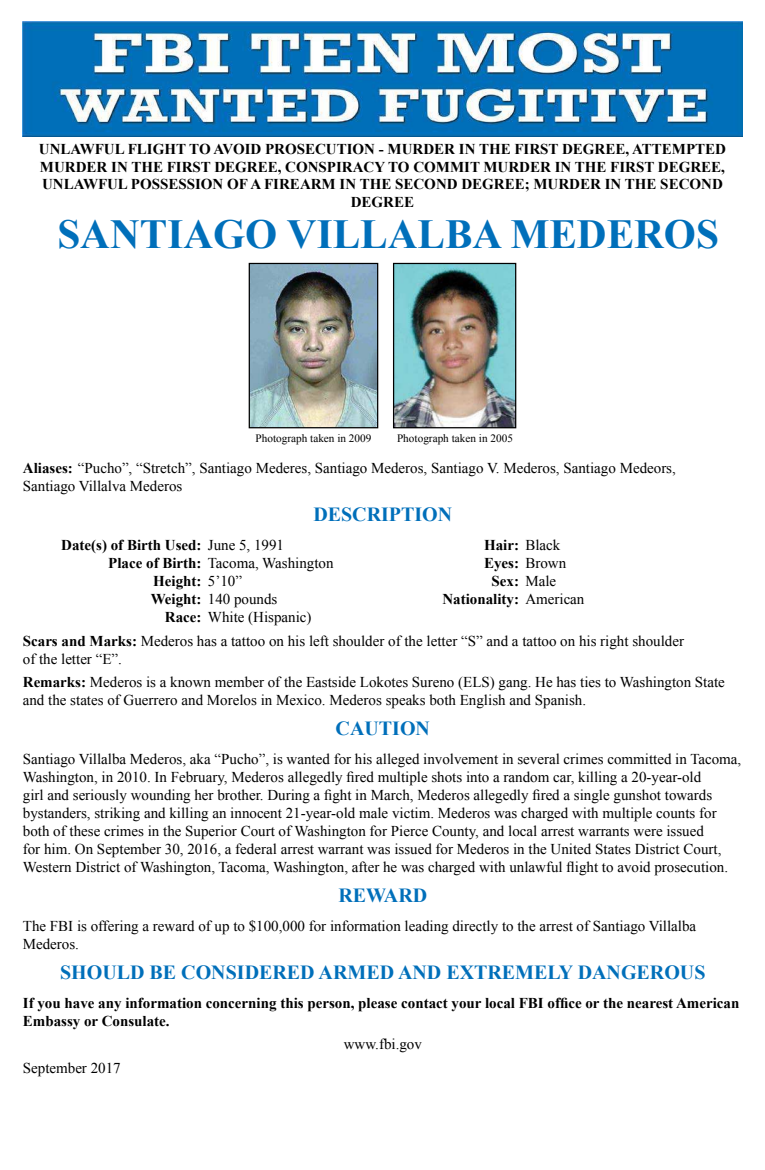
<style>
.page{position:relative;width:765px;height:1170px;background:#fff}
.page>*{position:absolute;margin:0;border:0;box-sizing:border-box;transform-origin:0 0}
.t1{font:700 41.25px "Times New Roman";color:#006fba}
.t2{font:700 20px "Times New Roman";color:#006fba}
.t3{font:15px/18px "Times New Roman";color:#000}
.t4{font:700 15px/17.5px "Times New Roman";color:#000;text-align:center}
.t5{font:11.25px "Times New Roman";color:#000}
.s1{font-weight:700}
.s2{font-weight:400}
</style>
<div class="page">
<img style="left:23px;top:22px;width:720px;height:114px">
<img style="left:251px;top:265px;width:125px;height:161px">
<div style="left:249px;top:263px;width:129px;height:165px;border:1px solid #000"></div>
<img style="left:395px;top:265px;width:119px;height:161px">
<div style="left:393px;top:263px;width:123px;height:165px;border:1px solid #000"></div>
<p class="t4" style="left:39px;top:142px;width:689px">UNLAWFUL FLIGHT TO AVOID PROSECUTION - MURDER IN THE FIRST DEGREE, ATTEMPTED MURDER IN THE FIRST DEGREE, CONSPIRACY TO COMMIT MURDER IN THE FIRST DEGREE, UNLAWFUL POSSESSION OF A FIREARM IN THE SECOND DEGREE; MURDER IN THE SECOND DEGREE</p>
<h1 class="t1" style="left:57px;top:220px;width:663px">SANTIAGO VILLALBA MEDEROS</h1>
<p class="t5" style="left:256px;top:434px;width:117px">Photograph taken in 2009</p>
<p class="t5" style="left:397px;top:434px;width:117px">Photograph taken in 2005</p>
<p class="t3" style="left:23px;top:460px;width:655px"><span class="s1">Aliases:</span> “Pucho”, “Stretch”, Santiago Mederes, Santiago Mederos, Santiago V. Mederos, Santiago Medeors,<br>Santiago Villalva Mederos</p>
<h2 class="t2" style="left:313px;top:507px;width:140px">DESCRIPTION</h2>
<p class="t4" style="left:61px;top:538px;width:224px">Date(s) of Birth Used: <span class="s2">June 5, 1991</span></p>
<p class="t4" style="left:484px;top:538px;width:78px">Hair: <span class="s2">Black</span></p>
<p class="t3" style="left:108px;top:555px;width:227px"><span class="s1">Place of Birth:</span> Tacoma, Washington</p>
<p class="t4" style="left:484px;top:556px;width:84px">Eyes: <span class="s2">Brown</span></p>
<p class="t4" style="left:153px;top:574px;width:90px">Height: <span class="s2">5’10”</span></p>
<p class="t4" style="left:492px;top:574px;width:66px">Sex: <span class="s2">Male</span></p>
<p class="t3" style="left:151px;top:591px;width:128px"><span class="s1">Weight:</span> 140 pounds</p>
<p class="t4" style="left:442px;top:592px;width:144px">Nationality: <span class="s2">American</span></p>
<p class="t3" style="left:23px;top:606px;width:663px;line-height:23.6px;text-indent:142px"><span class="s1">Race:</span> White (Hispanic)<br><span class="s1">Scars and Marks:</span> Mederos has a tattoo on his left shoulder of the letter “S” and a tattoo on his right shoulder</p>
<p class="t3" style="left:23px;top:648px;width:704px;line-height:23.6px">of the letter “E”.<br><span class="s1">Remarks:</span> Mederos is a known member of the Eastside Lokotes Sureno (ELS) gang. He has ties to Washington State</p>
<p class="t3" style="left:23px;top:692px;width:565px">and the states of Guerrero and Morelos in Mexico. Mederos speaks both English and Spanish.</p>
<h2 class="t2" style="left:336px;top:721px;width:96px">CAUTION</h2>
<p class="t3" style="left:23px;top:751px;width:720px">Santiago Villalba Mederos, aka “Pucho”, is wanted for his alleged involvement in several crimes committed in Tacoma, Washington, in 2010. In February, Mederos allegedly fired multiple shots into a random car, killing a 20-year-old<br>girl and seriously wounding her brother. During a fight in March, Mederos allegedly fired a single gunshot towards bystanders, striking and killing an innocent 21-year-old male victim. Mederos was charged with multiple counts for both of these crimes in the Superior Court of Washington for Pierce County, and local arrest warrants were issued<br>for him. On September 30, 2016, a federal arrest warrant was issued for Mederos in the United States District Court, Western District of Washington, Tacoma, Washington, after he was charged with unlawful flight to avoid prosecution.</p>
<h2 class="t2" style="left:338px;top:888px;width:90px">REWARD</h2>
<p class="t3" style="left:23px;top:918px;width:675px">The FBI is offering a reward of up to $100,000 for information leading directly to the arrest of Santiago Villalba<br>Mederos.</p>
<h2 class="t2" style="left:60px;top:965px;width:647px">SHOULD BE CONSIDERED ARMED AND EXTREMELY DANGEROUS</h2>
<p class="t4" style="left:23px;top:993px;width:718px;line-height:18px;text-align:left">If you have any information concerning this person, please contact your local FBI office or the nearest American<br>Embassy or Consulate.</p>
<p class="t3" style="left:344px;top:1037px;width:80px">www.fbi.gov</p>
<p class="t3" style="left:23px;top:1060px;width:99px">September 2017</p>
</div>
